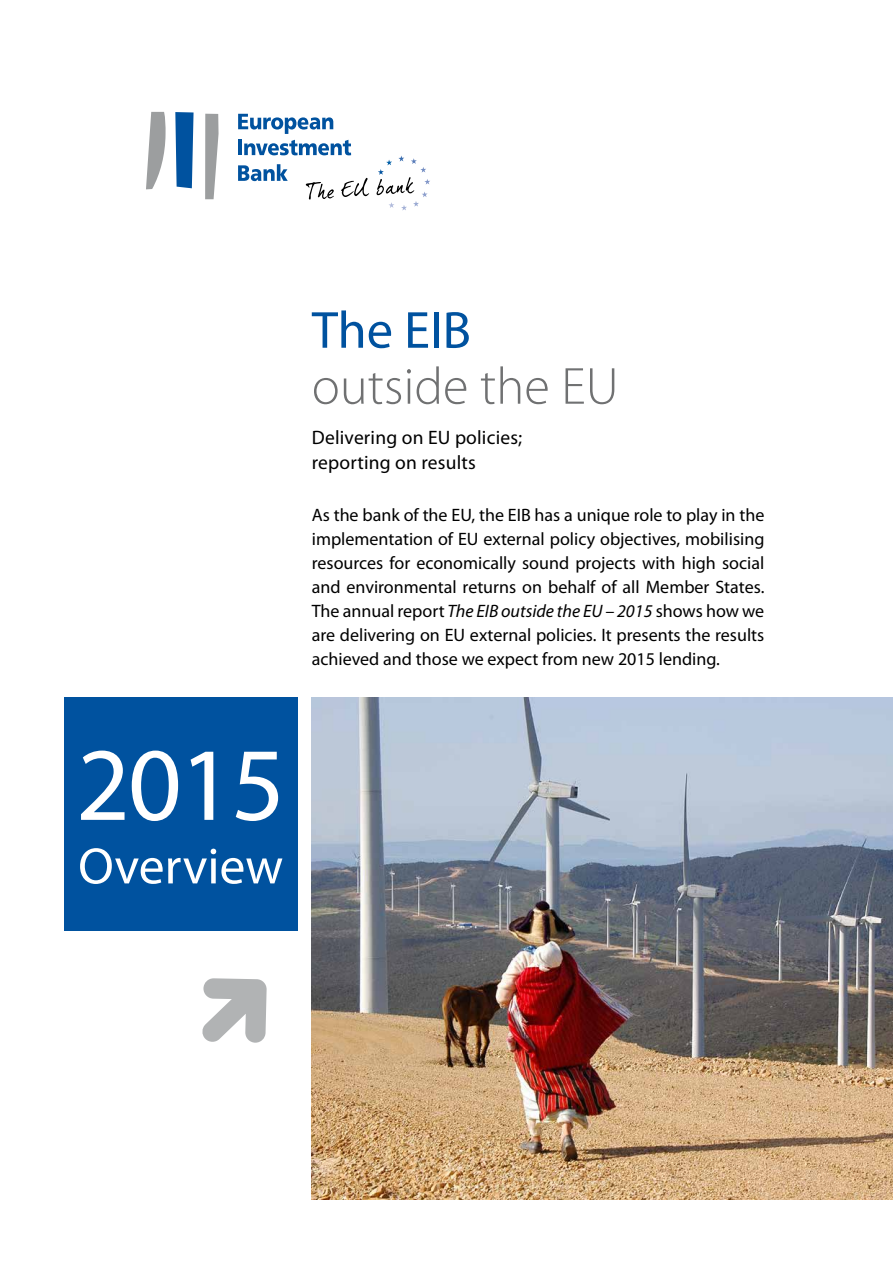
<style>
.page{position:relative;width:893px;height:1263px;background:#fff}
.page>*{position:absolute;margin:0;border:0;box-sizing:border-box;transform-origin:0 0}
.t1{font:104.85px "Myriad Pro";color:#fff}
.t2{font:300 52.5px "Myriad Pro";color:#707172}
.t3{font:52.5px "Myriad Pro";color:#00529f}
.t4{font:51.45px "Myriad Pro";color:#fff}
.t5{font:19.5px/25.5px "Myriad Pro";letter-spacing:.01em;color:#000}
.t6{font:18px/24px "Myriad Pro";color:#000;text-align:justify}
.s1{font-style:italic}
</style>
<div class="page">
<svg style="left:306px;top:182px;width:28px;height:18px"></svg>
<svg style="left:341px;top:178px;width:28px;height:19px"></svg>
<svg style="left:238px;top:114px;width:95px;height:20px"></svg>
<hr style="left:238px;top:140px;width:4px;height:15px;background:#00529f">
<svg style="left:244px;top:140px;width:107px;height:15px"></svg>
<svg style="left:238px;top:164px;width:50px;height:17px"></svg>
<svg style="left:146px;top:112px;width:20px;height:77px"></svg>
<svg style="left:175px;top:112px;width:19px;height:76px"></svg>
<svg style="left:205px;top:114px;width:14px;height:85px"></svg>
<svg style="left:376px;top:156px;width:54px;height:55px"></svg>
<img style="left:312px;top:697px;width:581px;height:502px">
<div style="left:64px;top:697px;width:234px;height:234px;background:#00529f"></div>
<svg style="left:202px;top:978px;width:65px;height:65px"></svg>
<h2 class="t3" style="left:312px;top:301px;width:161px">The EIB</h2>
<h2 class="t2" style="left:312px;top:357px;width:308px">outside the EU</h2>
<p class="t5" style="left:312px;top:425px;width:212px">Delivering on EU policies; reporting on results</p>
<p class="t6" style="left:312px;top:503px;width:454px">As the bank of the EU, the EIB has a unique role to play in the implementation of EU external policy objectives, mobilising resources for economically sound projects with high social and environmental returns on behalf of all Member States.<br>The annual report <span class="s1">The EIB outside the EU – 2015</span> shows how we are delivering on EU external policies. It presents the results achieved and those we expect from new 2015 lending.</p>
<h1 class="t1" style="left:76px;top:727px;width:210px">2015</h1>
<h3 class="t4" style="left:78px;top:838px;width:206px">Overview</h3>
</div>
